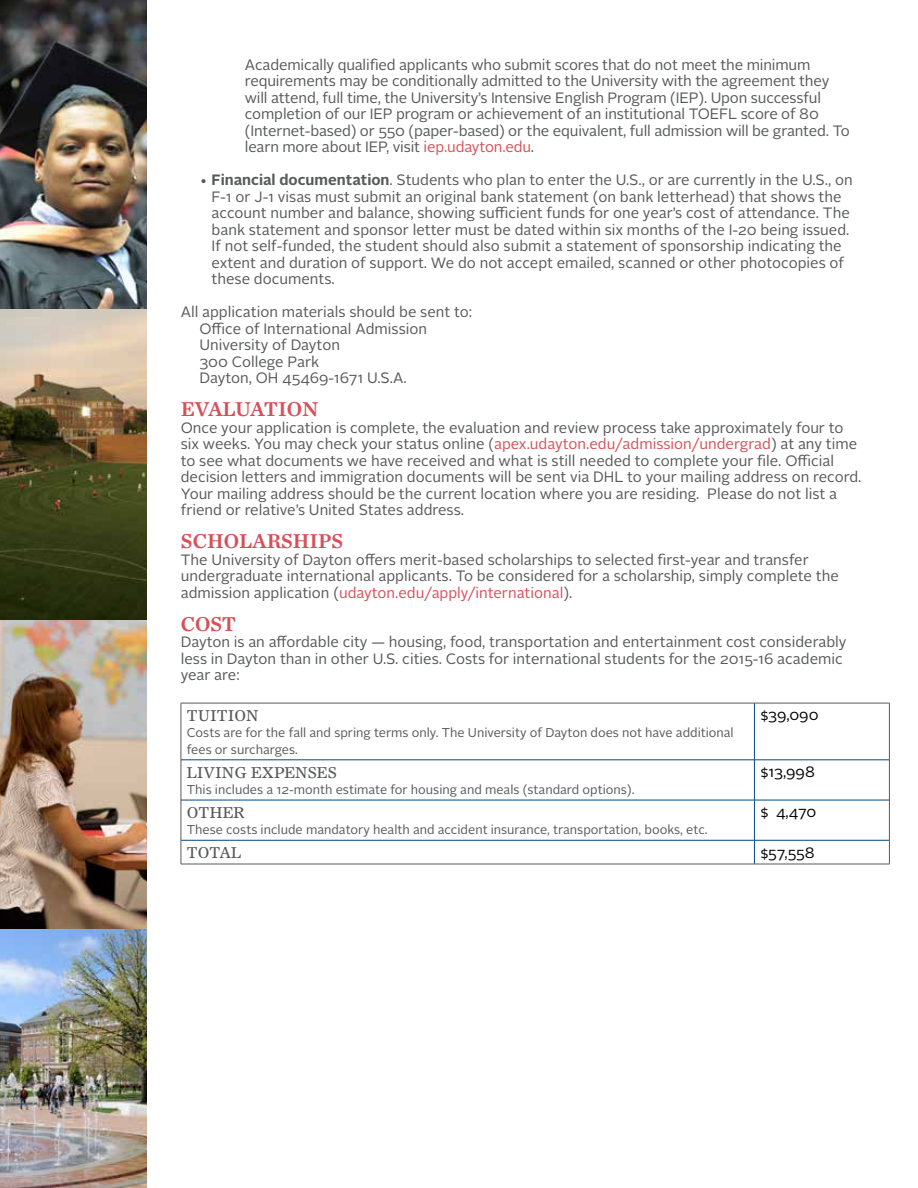
<style>
.page{position:relative;width:918px;height:1188px;background:#fff}
.page>*{position:absolute;margin:0;border:0;box-sizing:border-box;transform-origin:0 0}
.t1{font:21px "Chronicle Text G2 Semi";color:#d6505a}
.t2{font:15px/16.5px "Alright Sans";color:#58595b}
.t3{font:15px "Olympian";color:#58595b}
.t4{font:15px "Alright Sans";letter-spacing:-.005em;color:#000}
.t5{font:12.75px/16.5px "Alright Sans";color:#58595b}
.s1{color:#d6505a}
.s2{font-weight:700}
</style>
<div class="page">
<hr style="left:181px;top:703px;width:573px;height:1px;background:#58595b">
<hr style="left:181px;top:703px;width:1px;height:57px;background:#58595b">
<hr style="left:754px;top:703px;width:136px;height:1px;background:#58595b">
<hr style="left:889px;top:703px;width:1px;height:57px;background:#58595b">
<hr style="left:181px;top:760px;width:1px;height:40px;background:#58595b">
<hr style="left:889px;top:760px;width:1px;height:40px;background:#58595b">
<hr style="left:181px;top:800px;width:1px;height:40px;background:#58595b">
<hr style="left:889px;top:800px;width:1px;height:40px;background:#58595b">
<svg style="left:181px;top:841px;width:1px;height:23px"></svg>
<svg style="left:889px;top:840px;width:1px;height:24px"></svg>
<hr style="left:181px;top:864px;width:573px;height:1px;background:#58595b">
<hr style="left:754px;top:864px;width:136px;height:1px;background:#58595b">
<hr style="left:754px;top:703px;width:1px;height:57px;background:#004785">
<hr style="left:181px;top:760px;width:573px;height:1px;background:#004785">
<hr style="left:181px;top:800px;width:573px;height:1px;background:#004785">
<hr style="left:754px;top:760px;width:1px;height:40px;background:#004785">
<hr style="left:754px;top:800px;width:1px;height:40px;background:#004785">
<hr style="left:754px;top:760px;width:135px;height:1px;background:#004785">
<hr style="left:754px;top:800px;width:135px;height:1px;background:#004785">
<hr style="left:181px;top:840px;width:573px;height:1px;background:#004785">
<svg style="left:754px;top:841px;width:1px;height:23px"></svg>
<hr style="left:754px;top:840px;width:135px;height:1px;background:#004785">
<img style="left:0;top:0;width:147px;height:1188px">
<p class="t2" style="left:245px;top:57px;width:607px">Academically qualified applicants who submit scores that do not meet the minimum requirements may be conditionally admitted to the University with the agreement they will attend, full time, the University’s Intensive English Program (IEP). Upon successful completion of our IEP program or achievement of an institutional TOEFL score of 80 (Internet-based) or 550 (paper-based) or the equivalent, full admission will be granted. To learn more about IEP, visit <span class="s1">iep.udayton.edu</span>.</p>
<p class="t2" style="left:212px;top:172px;width:643px;text-indent:-12px">• <span class="s2">Financial documentation</span>. Students who plan to enter the U.S., or are currently in the U.S., on F-1 or J-1 visas must submit an original bank statement (on bank letterhead) that shows the account number and balance, showing sufficient funds for one year’s cost of attendance. The bank statement and sponsor letter must be dated within six months of the I-20 being issued.<br>If not self-funded, the student should also submit a statement of sponsorship indicating the extent and duration of support. We do not accept emailed, scanned or other photocopies of these documents.</p>
<p class="t2" style="left:199px;top:304px;width:274px;text-indent:-19px">All application materials should be sent to:<br>Office of International Admission<br>University of Dayton<br>300 College Park<br>Dayton, OH 45469-1671 U.S.A.</p>
<h1 class="t1" style="left:181px;top:393px;width:139px">EVALUATION</h1>
<p class="t2" style="left:181px;top:420px;width:682px">Once your application is complete, the evaluation and review process take approximately four to six weeks. You may check your status online (<span class="s1">apex.udayton.edu/admission/undergrad</span>) at any time to see what documents we have received and what is still needed to complete your file. Official decision letters and immigration documents will be sent via DHL to your mailing address on record.<br>Your mailing address should be the current location where you are residing. Please do not list a friend or relative’s United States address.</p>
<h1 class="t1" style="left:181px;top:525px;width:164px">SCHOLARSHIPS</h1>
<p class="t2" style="left:181px;top:552px;width:660px">The University of Dayton offers merit-based scholarships to selected first-year and transfer undergraduate international applicants. To be considered for a scholarship, simply complete the admission application (<span class="s1">udayton.edu/apply/international</span>).</p>
<h1 class="t1" style="left:181px;top:607px;width:57px">COST</h1>
<p class="t2" style="left:181px;top:634px;width:667px">Dayton is an affordable city — housing, food, transportation and entertainment cost considerably less in Dayton than in other U.S. cities. Costs for international students for the 2015-16 academic year are:</p>
<p class="t3" style="left:187px;top:706px;width:73px">TUITION</p>
<p class="t5" style="left:187px;top:725px;width:548px">Costs are for the fall and spring terms only. The University of Dayton does not have additional fees or surcharges.</p>
<p class="t4" style="left:760px;top:705px;width:60px">$39,090</p>
<p class="t3" style="left:187px;top:763px;width:151px">LIVING EXPENSES</p>
<p class="t5" style="left:187px;top:782px;width:449px">This includes a 12-month estimate for housing and meals (standard options).</p>
<p class="t3" style="left:187px;top:803px;width:60px">OTHER</p>
<p class="t5" style="left:187px;top:822px;width:522px">These costs include mandatory health and accident insurance, transportation, books, etc.</p>
<p class="t4" style="left:760px;top:762px;width:56px">$13,998</p>
<p class="t4" style="left:760px;top:802px;width:57px">$ 4,470</p>
<p class="t3" style="left:187px;top:843px;width:56px">TOTAL</p>
<p class="t4" style="left:760px;top:842px;width:56px">$57,558</p>
</div>
